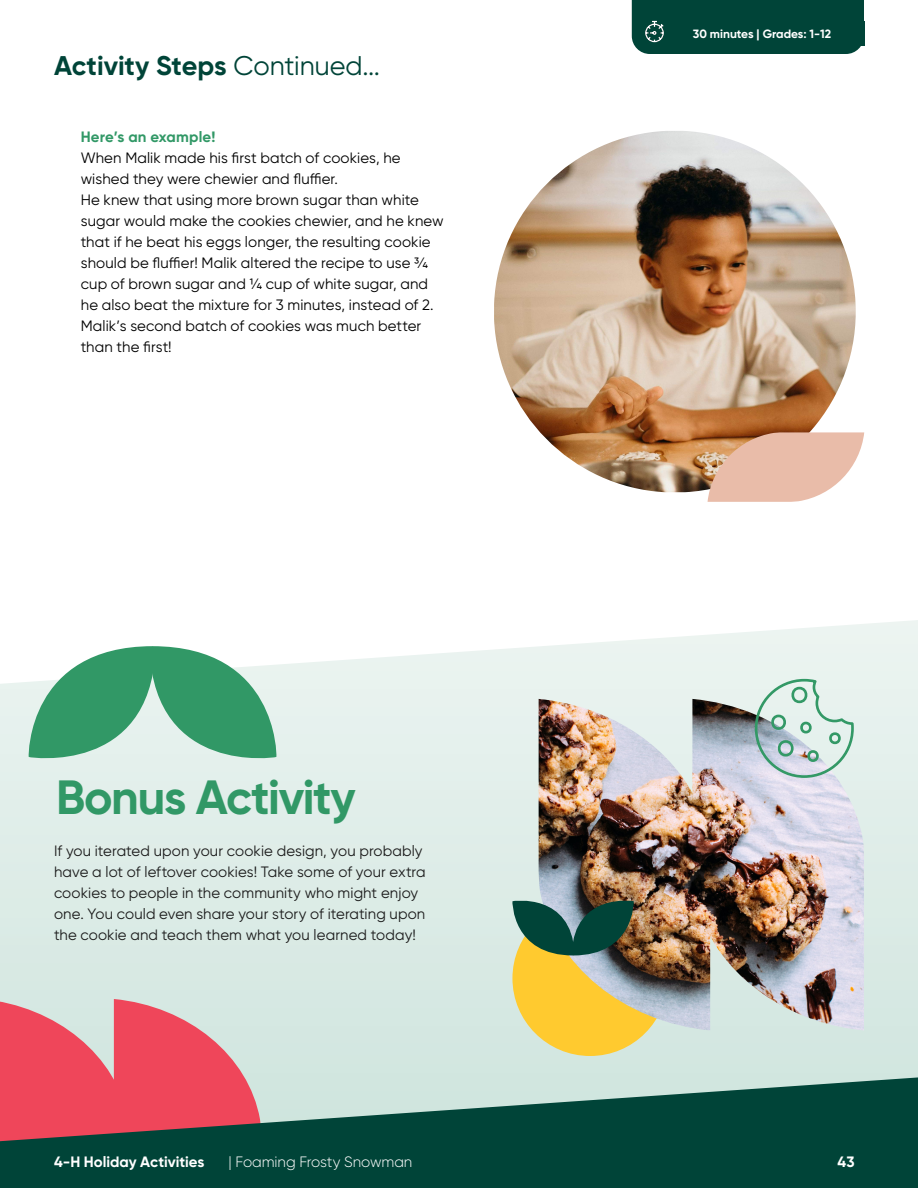
<style>
.page{position:relative;width:918px;height:1188px;background:#fff}
.page>*{position:absolute;margin:0;border:0;box-sizing:border-box;transform-origin:0 0}
.t1{font:700 48px "Gilroy";letter-spacing:-.03em;color:#319866}
.t2{font:700 27px "Gilroy";color:#004438}
.t3{font:15px/21px "Gilroy";letter-spacing:.005em;color:#000}
.t4{font:15px/21px "Gilroy";letter-spacing:.005em;color:#1a1a1a}
.t5{font:700 15px "Gilroy";color:#fff}
.t6{font:300 15px "Gilroy";letter-spacing:-.005em;color:#fff}
.t7{font:700 15px "Gilroy";letter-spacing:.01em;color:#319866}
.t8{font:700 12px "Gilroy";color:#fff}
.s1{font-weight:400}
</style>
<div class="page">
<svg style="left:0;top:620px;width:918px;height:457px;background:#e1eee9"></svg>
<svg style="left:0;top:999px;width:261px;height:78px;background:#e4848e"></svg>
<svg style="left:0;top:1077px;width:918px;height:111px;background:#405d56"></svg>
<div style="left:512px;top:901px;width:156px;height:155px;background:#ffca2f;border-radius:50%"></div>
<img style="left:539px;top:699px;width:325px;height:331px">
<img style="left:512px;top:892px;width:122px;height:63px">
<svg style="left:28px;top:646px;width:249px;height:129px;background:#81bfa2"></svg>
<div style="left:632px;top:0;width:232px;height:54px;background:#004438"></div>
<svg style="left:753px;top:665px;width:102px;height:114px;background:#c9ddd8"></svg>
<img style="left:494px;top:131px;width:362px;height:361px">
<svg style="left:708px;top:432px;width:156px;height:70px;background:#e5bca8"></svg>
<h2 class="t2" style="left:54px;top:49px;width:327px">Activity Steps <span class="s1">Continued...</span></h2>
<p class="t7" style="left:81px;top:128px;width:136px">Here’s an example!</p>
<p class="t3" style="left:81px;top:147px;width:364px">When Malik made his first batch of cookies, he wished they were chewier and fluffier.<br>He knew that using more brown sugar than white sugar would make the cookies chewier, and he knew that if he beat his eggs longer, the resulting cookie should be fluffier! Malik altered the recipe to use ¾ cup of brown sugar and ¼ cup of white sugar, and he also beat the mixture for 3 minutes, instead of 2.<br>Malik’s second batch of cookies was much better than the first!</p>
<h1 class="t1" style="left:56px;top:768px;width:301px">Bonus Activity</h1>
<p class="t4" style="left:54px;top:840px;width:373px">If you iterated upon your cookie design, you probably have a lot of leftover cookies! Take some of your extra cookies to people in the community who might enjoy one. You could even share your story of iterating upon the cookie and teach them what you learned today!</p>
<p class="t8" style="left:693px;top:26px;width:140px">30 minutes | Grades: 1-12</p>
<p class="t5" style="left:54px;top:1152px;width:152px">4-H Holiday Activities</p>
<p class="t6" style="left:229px;top:1153px;width:185px">| Foaming Frosty Snowman</p>
<p class="t5" style="left:838px;top:1152px;width:19px">43</p>
</div>
